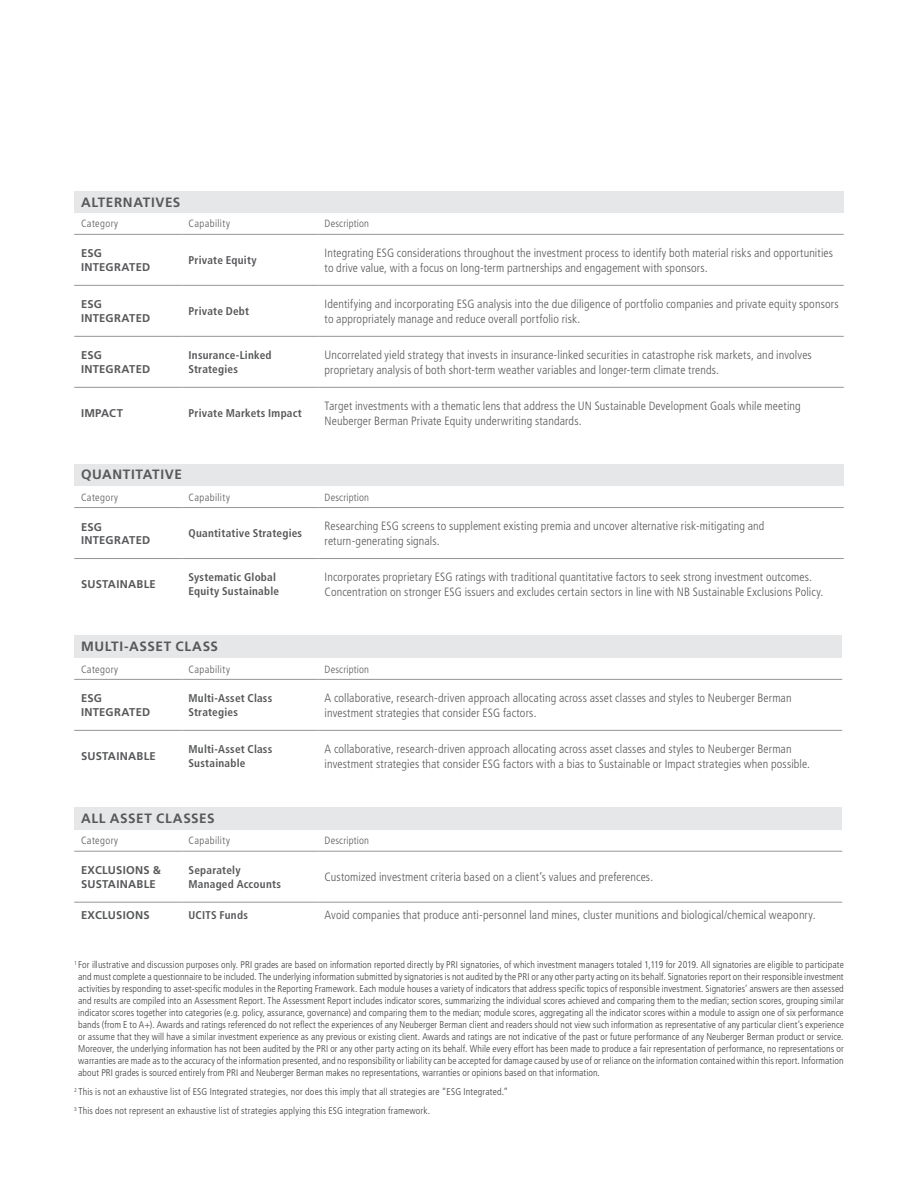
<style>
.page{position:relative;width:918px;height:1188px;background:#fff}
.page>*{position:absolute;margin:0;border:0;box-sizing:border-box;transform-origin:0 0}
.Body_Copy{font:700 13.5px "Frutiger LT Std";letter-spacing:.045em;color:#57585a}
.Body_Copy-2{font:300 condensed 12px/15px "Frutiger LT Std";letter-spacing:.01em;color:#57585a}
.Body_Copy-3{font:700 condensed 11.25px/13.5px "Frutiger LT Std";letter-spacing:.02em;color:#57585a}
.Body_Copy-4{font:700 11.25px/13.5px "Frutiger LT Std";letter-spacing:.02em;color:#57585a}
.Body_Copy-5{font:300 condensed 10.5px "Frutiger LT Std";letter-spacing:.03em;color:#57585a}
.Source{font:300 condensed 9.75px/12px "Frutiger LT Std";letter-spacing:.015em;color:#3e3e3f;text-align:justify}
</style>
<div class="page">
<div style="left:74px;top:191px;width:770px;height:22px;background:#e6e7e9"></div>
<hr style="left:74px;top:234px;width:109px;height:1px;background:#939598">
<hr style="left:183px;top:234px;width:136px;height:1px;background:#939598">
<hr style="left:319px;top:234px;width:525px;height:1px;background:#939598">
<hr style="left:74px;top:285px;width:109px;height:1px;background:#939598">
<hr style="left:183px;top:285px;width:136px;height:1px;background:#939598">
<hr style="left:319px;top:285px;width:525px;height:1px;background:#939598">
<hr style="left:74px;top:336px;width:109px;height:1px;background:#939598">
<hr style="left:183px;top:336px;width:136px;height:1px;background:#939598">
<hr style="left:319px;top:336px;width:525px;height:1px;background:#939598">
<hr style="left:74px;top:387px;width:109px;height:1px;background:#939598">
<hr style="left:183px;top:387px;width:136px;height:1px;background:#939598">
<hr style="left:319px;top:387px;width:525px;height:1px;background:#939598">
<div style="left:74px;top:464px;width:770px;height:22px;background:#e6e7e9"></div>
<hr style="left:74px;top:507px;width:109px;height:1px;background:#939598">
<hr style="left:183px;top:507px;width:136px;height:1px;background:#939598">
<hr style="left:319px;top:507px;width:525px;height:1px;background:#939598">
<hr style="left:74px;top:558px;width:109px;height:1px;background:#939598">
<hr style="left:183px;top:558px;width:136px;height:1px;background:#939598">
<hr style="left:319px;top:558px;width:525px;height:1px;background:#939598">
<div style="left:74px;top:636px;width:768px;height:22px;background:#e6e7e9"></div>
<hr style="left:74px;top:679px;width:109px;height:1px;background:#939598">
<hr style="left:183px;top:679px;width:136px;height:1px;background:#939598">
<hr style="left:319px;top:679px;width:523px;height:1px;background:#939598">
<hr style="left:74px;top:730px;width:109px;height:1px;background:#939598">
<hr style="left:183px;top:730px;width:136px;height:1px;background:#939598">
<hr style="left:319px;top:730px;width:523px;height:1px;background:#939598">
<div style="left:74px;top:807px;width:768px;height:23px;background:#e6e7e9"></div>
<hr style="left:74px;top:851px;width:109px;height:1px;background:#939598">
<hr style="left:183px;top:851px;width:136px;height:1px;background:#939598">
<hr style="left:319px;top:851px;width:523px;height:1px;background:#939598">
<hr style="left:74px;top:902px;width:109px;height:1px;background:#939598">
<hr style="left:183px;top:902px;width:136px;height:1px;background:#939598">
<hr style="left:319px;top:902px;width:523px;height:1px;background:#939598">
<p class="Body_Copy" style="left:81px;top:194px;width:101px">ALTERNATIVES</p>
<p class="Body_Copy-5" style="left:81px;top:218px;width:39px">Category</p>
<p class="Body_Copy-5" style="left:189px;top:218px;width:43px">Capability</p>
<p class="Body_Copy-5" style="left:325px;top:218px;width:46px">Description</p>
<p class="Body_Copy-4" style="left:81px;top:247px;width:71px">ESG<br>INTEGRATED</p>
<p class="Body_Copy-3" style="left:189px;top:253px;width:70px">Private Equity</p>
<p class="Body_Copy-2" style="left:325px;top:245px;width:510px">Integrating ESG considerations throughout the investment process to identify both material risks and opportunities to drive value, with a focus on long-term partnerships and engagement with sponsors.</p>
<p class="Body_Copy-4" style="left:81px;top:298px;width:71px">ESG<br>INTEGRATED</p>
<p class="Body_Copy-3" style="left:189px;top:304px;width:62px">Private Debt</p>
<p class="Body_Copy-2" style="left:325px;top:296px;width:516px">Identifying and incorporating ESG analysis into the due diligence of portfolio companies and private equity sponsors to appropriately manage and reduce overall portfolio risk.</p>
<p class="Body_Copy-4" style="left:81px;top:349px;width:71px">ESG<br>INTEGRATED</p>
<p class="Body_Copy-3" style="left:189px;top:349px;width:85px">Insurance-Linked<br>Strategies</p>
<p class="Body_Copy-2" style="left:325px;top:347px;width:489px">Uncorrelated yield strategy that invests in insurance-linked securities in catastrophe risk markets, and involves proprietary analysis of both short-term weather variables and longer-term climate trends.</p>
<p class="Body_Copy-4" style="left:81px;top:406px;width:43px">IMPACT</p>
<p class="Body_Copy-3" style="left:189px;top:406px;width:115px">Private Markets Impact</p>
<p class="Body_Copy-2" style="left:325px;top:398px;width:478px">Target investments with a thematic lens that address the UN Sustainable Development Goals while meeting<br>Neuberger Berman Private Equity underwriting standards.</p>
<p class="Body_Copy" style="left:81px;top:467px;width:102px">QUANTITATIVE</p>
<p class="Body_Copy-5" style="left:81px;top:491px;width:39px">Category</p>
<p class="Body_Copy-5" style="left:189px;top:491px;width:43px">Capability</p>
<p class="Body_Copy-5" style="left:325px;top:491px;width:46px">Description</p>
<p class="Body_Copy-4" style="left:81px;top:520px;width:71px">ESG<br>INTEGRATED</p>
<p class="Body_Copy-3" style="left:189px;top:527px;width:115px">Quantitative Strategies</p>
<p class="Body_Copy-2" style="left:325px;top:519px;width:441px">Researching ESG screens to supplement existing premia and uncover alternative risk-mitigating and return-generating signals.</p>
<p class="Body_Copy-4" style="left:81px;top:578px;width:76px">SUSTAINABLE</p>
<p class="Body_Copy-3" style="left:189px;top:571px;width:92px">Systematic Global<br>Equity Sustainable</p>
<p class="Body_Copy-2" style="left:325px;top:570px;width:500px">Incorporates proprietary ESG ratings with traditional quantitative factors to seek strong investment outcomes.<br>Concentration on stronger ESG issuers and excludes certain sectors in line with NB Sustainable Exclusions Policy.</p>
<p class="Body_Copy" style="left:81px;top:638px;width:139px">MULTI-ASSET CLASS</p>
<p class="Body_Copy-5" style="left:81px;top:663px;width:39px">Category</p>
<p class="Body_Copy-5" style="left:189px;top:663px;width:43px">Capability</p>
<p class="Body_Copy-5" style="left:325px;top:663px;width:46px">Description</p>
<p class="Body_Copy-4" style="left:81px;top:692px;width:71px">ESG<br>INTEGRATED</p>
<p class="Body_Copy-3" style="left:189px;top:692px;width:85px">Multi-Asset Class<br>Strategies</p>
<p class="Body_Copy-2" style="left:325px;top:690px;width:469px">A collaborative, research-driven approach allocating across asset classes and styles to Neuberger Berman investment strategies that consider ESG factors.</p>
<p class="Body_Copy-4" style="left:81px;top:749px;width:76px">SUSTAINABLE</p>
<p class="Body_Copy-3" style="left:189px;top:743px;width:85px">Multi-Asset Class<br>Sustainable</p>
<p class="Body_Copy-2" style="left:325px;top:741px;width:487px">A collaborative, research-driven approach allocating across asset classes and styles to Neuberger Berman investment strategies that consider ESG factors with a bias to Sustainable or Impact strategies when possible.</p>
<p class="Body_Copy" style="left:81px;top:810px;width:135px">ALL ASSET CLASSES</p>
<p class="Body_Copy-5" style="left:81px;top:835px;width:39px">Category</p>
<p class="Body_Copy-5" style="left:189px;top:835px;width:43px">Capability</p>
<p class="Body_Copy-5" style="left:325px;top:835px;width:46px">Description</p>
<p class="Body_Copy-4" style="left:81px;top:864px;width:81px">EXCLUSIONS &amp;<br>SUSTAINABLE</p>
<p class="Body_Copy-3" style="left:189px;top:864px;width:94px">Separately<br>Managed Accounts</p>
<p class="Body_Copy-2" style="left:325px;top:870px;width:330px">Customized investment criteria based on a client’s values and preferences.</p>
<p class="Body_Copy-4" style="left:81px;top:908px;width:70px">EXCLUSIONS</p>
<p class="Body_Copy-3" style="left:189px;top:908px;width:61px">UCITS Funds</p>
<p class="Body_Copy-2" style="left:325px;top:908px;width:492px">Avoid companies that produce anti-personnel land mines, cluster munitions and biological/chemical weaponry.</p>
<p class="Source" style="left:78px;top:959px;width:767px;text-indent:-4px"><sup>1</sup> For illustrative and discussion purposes only. PRI grades are based on information reported directly by PRI signatories, of which investment managers totaled 1,119 for 2019. All signatories are eligible to participate and must complete a questionnaire to be included. The underlying information submitted by signatories is not audited by the PRI or any other party acting on its behalf. Signatories report on their responsible investment activities by responding to asset-specific modules in the Reporting Framework. Each module houses a variety of indicators that address specific topics of responsible investment. Signatories’ answers are then assessed and results are compiled into an Assessment Report. The Assessment Report includes indicator scores, summarizing the individual scores achieved and comparing them to the median; section scores, grouping similar indicator scores together into categories (e.g. policy, assurance, governance) and comparing them to the median; module scores, aggregating all the indicator scores within a module to assign one of six performance bands (from E to A+). Awards and ratings referenced do not reflect the experiences of any Neuberger Berman client and readers should not view such information as representative of any particular client’s experience or assume that they will have a similar investment experience as any previous or existing client. Awards and ratings are not indicative of the past or future performance of any Neuberger Berman product or service.<br>Moreover, the underlying information has not been audited by the PRI or any other party acting on its behalf. While every effort has been made to produce a fair representation of performance, no representations or warranties are made as to the accuracy of the information presented, and no responsibility or liability can be accepted for damage caused by use of or reliance on the information contained within this report. Information about PRI grades is sourced entirely from PRI and Neuberger Berman makes no representations, warranties or opinions based on that information.</p>
<p class="Source" style="left:74px;top:1086px;width:436px"><sup>2</sup> This is not an exhaustive list of ESG Integrated strategies, nor does this imply that all strategies are “ESG Integrated.”</p>
<p class="Source" style="left:74px;top:1105px;width:358px"><sup>3</sup> This does not represent an exhaustive list of strategies applying this ESG integration framework.</p>
</div>
